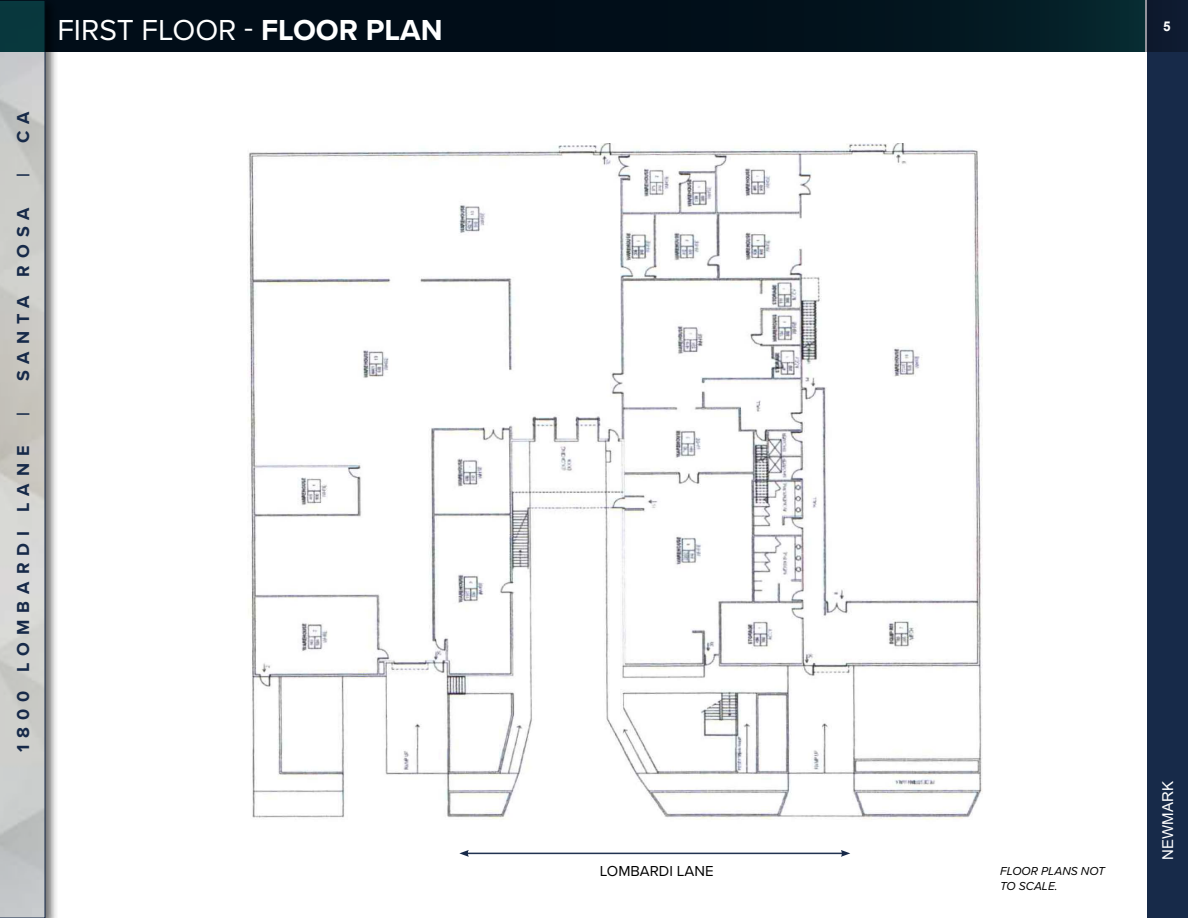
<style>
.page{position:relative;width:1188px;height:918px;background:#fff}
.page>*{position:absolute;margin:0;border:0;box-sizing:border-box;transform-origin:0 0}
.t1{font:30px "Proxima Nova";color:#fff}
.t2{font:700 18px "Proxima Nova";letter-spacing:.39em;color:#172a49}
.t3{font:15px "Proxima Nova";color:#000}
.t4{font:15px "Arial";color:#fff}
.t5{font:700 13.5px "Arial";color:#fff}
.t6{font:italic 12px "Proxima Nova";color:#000}
.s1{font-weight:700}
</style>
<div class="page">
<div style="left:0;top:0;width:58px;height:918px;background:#000;opacity:.75"></div>
<svg style="left:0;top:52px;width:45px;height:866px;background:#cbcbc8"></svg>
<svg style="left:0;top:0;width:1145px;height:52px;background:#02131d"></svg>
<div style="left:1148px;top:0;width:40px;height:918px;background:#172a49"></div>
<img style="left:248px;top:143px;width:735px;height:677px">
<hr style="left:466px;top:853px;width:377px;height:1px;background:#172a49">
<svg style="left:459px;top:850px;width:10px;height:7px"></svg>
<svg style="left:841px;top:850px;width:9px;height:7px"></svg>
<p class="t2" style="left:10px;top:143px;width:33px;rotate:-90deg">C A</p>
<p class="t2" style="left:10px;top:177px;width:5px;rotate:-90deg">|</p>
<p class="t2" style="left:10px;top:381px;width:176px;rotate:-90deg">SANTA ROSA</p>
<p class="t2" style="left:10px;top:416px;width:5px;rotate:-90deg">|</p>
<p class="t2" style="left:10px;top:752px;width:308px;rotate:-90deg">1800 LOMBARDI LANE</p>
<p class="t1" style="left:57px;top:8px;width:387px">FIRST FLOOR - <span class="s1">FLOOR PLAN</span></p>
<p class="t5" style="left:1163px;top:17px;width:9px">5</p>
<p class="t3" style="left:600px;top:860px;width:115px">LOMBARDI LANE</p>
<p class="t6" style="left:1000px;top:862px;width:107px">FLOOR PLANS NOT</p>
<p class="t6" style="left:1000px;top:877px;width:59px">TO SCALE.</p>
<p class="t4" style="left:1158px;top:860px;width:80px;rotate:-90deg">NEWMARK</p>
</div>
